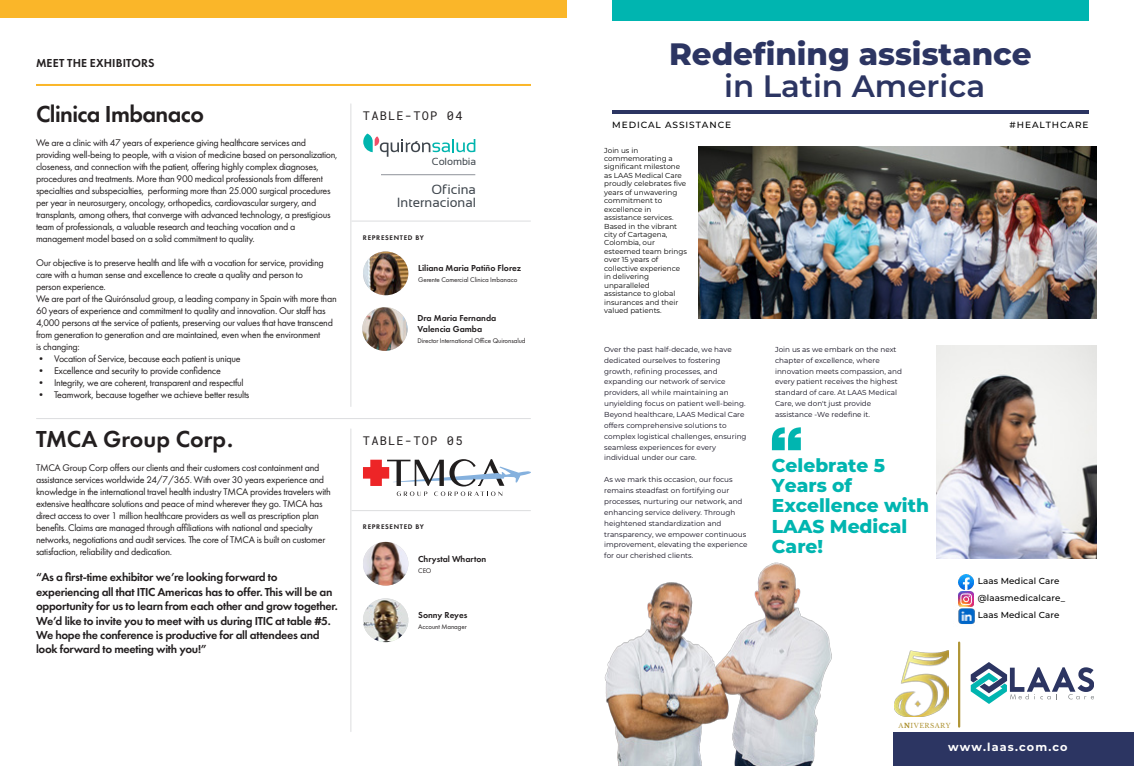
<style>
.page{position:relative;width:1134px;height:766px;background:#fff}
.page>*{position:absolute;margin:0;border:0;box-sizing:border-box;transform-origin:0 0}
.t1{font:800 30.9px/31.5px "Montserrat";color:#2c3562;text-align:center}
.t2{font:600 24px "Futura PT";letter-spacing:-.025em;color:#231f20}
.t3{font:600 24px "Futura PT";color:#231f20}
.t4{font:800 18.6px/20.1px "Montserrat";color:#00b5b0}
.t5{font:13.3px/13.3px "Sansation";color:#3f464d;text-align:right}
.t6{font:600 12px/14.4px "Futura PT";letter-spacing:-.025em;color:#231f20}
.t7{font:12px "Roboto Mono";letter-spacing:.1em;color:#231f20}
.t8{font:600 12px "Futura PT";letter-spacing:.01em;color:#231f20}
.t9{font:700 11.3px "Montserrat";letter-spacing:.1em;color:#fff}
.t10{font:10.3px "Sansation";letter-spacing:-.01em;color:#3f464d}
.t11{font:10px/12px "Futura PT";letter-spacing:-.025em;color:#231f20}
.t12{font:600 9px/10.8px "Futura PT";color:#231f20}
.t13{font:500 9px "Montserrat";letter-spacing:.1em;color:#000}
.t14{font:500 8.7px "Montserrat";letter-spacing:.015em;color:#000}
.t15{font:7.2px/10.8px "Montserrat";color:#0e0b1b}
.t16{font:7.2px/8.4px "Montserrat";color:#000}
.t17{font:7px "Futura PT";letter-spacing:-.01em;color:#231f20}
.Agenda_Title{font:600 7px "Futura PT";letter-spacing:.1em;color:#231f20}
.t18{font:6.5px "Libre Baskerville";letter-spacing:.07em;color:#b09537}
.s1{font-weight:600}
</style>
<div class="page">
<div style="left:0;top:0;width:567px;height:18px;background:#fab629"></div>
<hr style="left:36px;top:84px;width:495px;height:2px;background:#fab629">
<img style="left:936px;top:345px;width:161px;height:213px">
<img style="left:698px;top:146px;width:399px;height:172px">
<svg style="left:772px;top:427px;width:29px;height:23px"></svg>
<div style="left:893px;top:732px;width:241px;height:33px;background:#2c3562"></div>
<svg style="left:971px;top:662px;width:123px;height:41px"></svg>
<img style="left:926px;top:650px;width:22px;height:66px">
<hr style="left:958px;top:642px;width:2px;height:84px;background:#b09537">
<div style="left:612px;top:0;width:477px;height:20px;background:#00b5b0"></div>
<hr style="left:612px;top:110px;width:476px;height:4px;background:#2c3562">
<img style="left:604px;top:562px;width:322px;height:203px">
<img style="left:958px;top:603px;width:17px;height:21px">
<img style="left:959px;top:574px;width:15px;height:15px">
<img style="left:959px;top:591px;width:15px;height:15px">
<hr style="left:350px;top:104px;width:1px;height:302px;background:#dcdddf">
<hr style="left:37px;top:418px;width:493px;height:1px;background:#dcdddf">
<hr style="left:350px;top:429px;width:1px;height:302px;background:#dcdddf">
<hr style="left:352px;top:220px;width:178px;height:1px;background:#dcdddf">
<hr style="left:352px;top:510px;width:178px;height:1px;background:#dcdddf">
<img style="left:362px;top:307px;width:46px;height:44px">
<img style="left:363px;top:541px;width:45px;height:44px">
<img style="left:363px;top:251px;width:45px;height:44px">
<img style="left:363px;top:598px;width:45px;height:44px">
<svg style="left:363px;top:133px;width:112px;height:24px"></svg>
<hr style="left:381px;top:174px;width:94px;height:1px;background:#8e9299">
<svg style="left:363px;top:459px;width:168px;height:37px"></svg>
<p class="t8" style="left:36px;top:55px;width:120px">MEET THE EXHIBITORS</p>
<h4 class="t2" style="left:36px;top:99px;width:169px">Clinica Imbanaco</h4>
<h4 class="t11" style="left:36px;top:136px;width:303px">We are a clinic with 47 years of experience giving healthcare services and providing well-being to people, with a vision of medicine based on personalization, closeness, and connection with the patient, offering highly complex diagnoses, procedures and treatments. More than 900 medical professionals from different specialties and subspecialties, performing more than 25.000 surgical procedures per year in neurosurgery, oncology, orthopedics, cardiovascular surgery, and transplants, among others, that converge with advanced technology, a prestigious team of professionals, a valuable research and teaching vocation and a management model based on a solid commitment to quality.</h4>
<h4 class="t11" style="left:36px;top:256px;width:289px">Our objective is to preserve health and life with a vocation for service, providing care with a human sense and excellence to create a quality and person to person experience.</h4>
<h4 class="t11" style="left:36px;top:292px;width:302px">We are part of the Quirónsalud group, a leading company in Spain with more than 60 years of experience and commitment to quality and innovation. Our staff has 4,000 persons at the service of patients, preserving our values that have transcend from generation to generation and are maintained, even when the environment<br>is changing:</h4>
<p class="t11" style="left:36px;top:352px;width:206px">• Vocation of Service, because each patient is unique</p>
<p class="t11" style="left:36px;top:364px;width:186px">• Excellence and security to provide confidence</p>
<p class="t11" style="left:36px;top:376px;width:209px">• Integrity, we are coherent, transparent and respectful</p>
<p class="t11" style="left:36px;top:388px;width:215px">• Teamwork, because together we achieve better results</p>
<h4 class="t3" style="left:36px;top:423px;width:199px">TMCA Group Corp.</h4>
<h4 class="t11" style="left:36px;top:461px;width:296px">TMCA Group Corp offers our clients and their customers cost containment and assistance services worldwide 24/7/365. With over 30 years experience and knowledge in the international travel health industry TMCA provides travelers with extensive healthcare solutions and peace of mind wherever they go. TMCA has direct access to over 1 million healthcare providers as well as prescription plan benefits. Claims are managed through affiliations with national and specialty networks, negotiations and audit services. The core of TMCA is built on customer satisfaction, reliability and dedication.</h4>
<h4 class="t6" style="left:36px;top:569px;width:303px">“As a first-time exhibitor we’re looking forward to experiencing all that ITIC Americas has to offer. This will be an opportunity for us to learn from each other and grow together.<br>We’d like to invite you to meet with us during ITIC at table #5.<br>We hope the conference is productive for all attendees and look forward to meeting with you!”</h4>
<h4 class="t7" style="left:363px;top:107px;width:101px">TABLE-TOP 04</h4>
<p class="t10" style="left:432px;top:155px;width:46px">Colombia</p>
<p class="t5" style="left:397px;top:182px;width:81px">Of icina<br>Internacional</p>
<p class="Agenda_Title" style="left:363px;top:233px;width:63px">REPRESENTED BY</p>
<p class="t12" style="left:418px;top:262px;width:104px">Liliana Maria Patiño Florez</p>
<p class="t17" style="left:418px;top:276px;width:101px">Gerente Comercial Clinica Imbanaco</p>
<p class="t12" style="left:417px;top:313px;width:80px">Dra Maria Fernanda<br>Valencia Gamba</p>
<p class="t17" style="left:417px;top:337px;width:110px">Director International Office Quironsalud</p>
<h4 class="t7" style="left:363px;top:432px;width:101px">TABLE-TOP 05</h4>
<p class="Agenda_Title" style="left:363px;top:522px;width:63px">REPRESENTED BY</p>
<p class="t12" style="left:418px;top:553px;width:70px">Chrystal Wharton</p>
<p class="t17" style="left:418px;top:566px;width:15px">CEO</p>
<p class="t12" style="left:418px;top:609px;width:51px">Sonny Reyes</p>
<p class="t17" style="left:418px;top:622px;width:50px">Account Manager</p>
<p class="t1" style="left:669px;top:37px;width:364px">Redefining assistance <span class="s1">in Latin America</span></p>
<p class="t13" style="left:612px;top:118px;width:120px">MEDICAL ASSISTANCE</p>
<p class="t13" style="left:1010px;top:118px;width:80px">#HEALTHCARE</p>
<p class="t16" style="left:604px;top:145px;width:84px">Join us in commemorating a significant milestone as LAAS Medical Care proudly celebrates five years of unwavering commitment to excellence in assistance services.<br>Based in the vibrant city of Cartagena,<br>Colombia, our esteemed team brings over 15 years of collective experience in delivering unparalleled assistance to global insurances and their valued patients.</p>
<p class="t15" style="left:604px;top:343px;width:144px">Over the past half-decade, we have dedicated ourselves to fostering growth, refining processes, and expanding our network of service providers, all while maintaining an unyielding focus on patient well-being.<br>Beyond healthcare, LAAS Medical Care offers comprehensive solutions to complex logistical challenges, ensuring seamless experiences for every individual under our care.</p>
<p class="t15" style="left:604px;top:474px;width:145px">As we mark this occasion, our focus remains steadfast on fortifying our processes, nurturing our network, and enhancing service delivery. Through heightened standardization and transparency, we empower continuous improvement, elevating the experience for our cherished clients.</p>
<p class="t15" style="left:775px;top:343px;width:128px">Join us as we embark on the next chapter of excellence, where innovation meets compassion, and every patient receives the highest standard of care. At LAAS Medical<br>Care, we don't just provide assistance -We redefine it.</p>
<p class="t4" style="left:772px;top:454px;width:159px">Celebrate 5<br>Years of<br>Excellence with<br>LAAS Medical<br>Care!</p>
<p class="t14" style="left:978px;top:574px;width:83px">Laas Medical Care</p>
<p class="t14" style="left:978px;top:591px;width:89px">@laasmedicalcare_</p>
<p class="t14" style="left:978px;top:609px;width:83px">Laas Medical Care</p>
<p class="t18" style="left:898px;top:721px;width:54px">ANIVERSARY</p>
<p class="t9" style="left:948px;top:739px;width:121px">www.laas.com.co</p>
</div>
